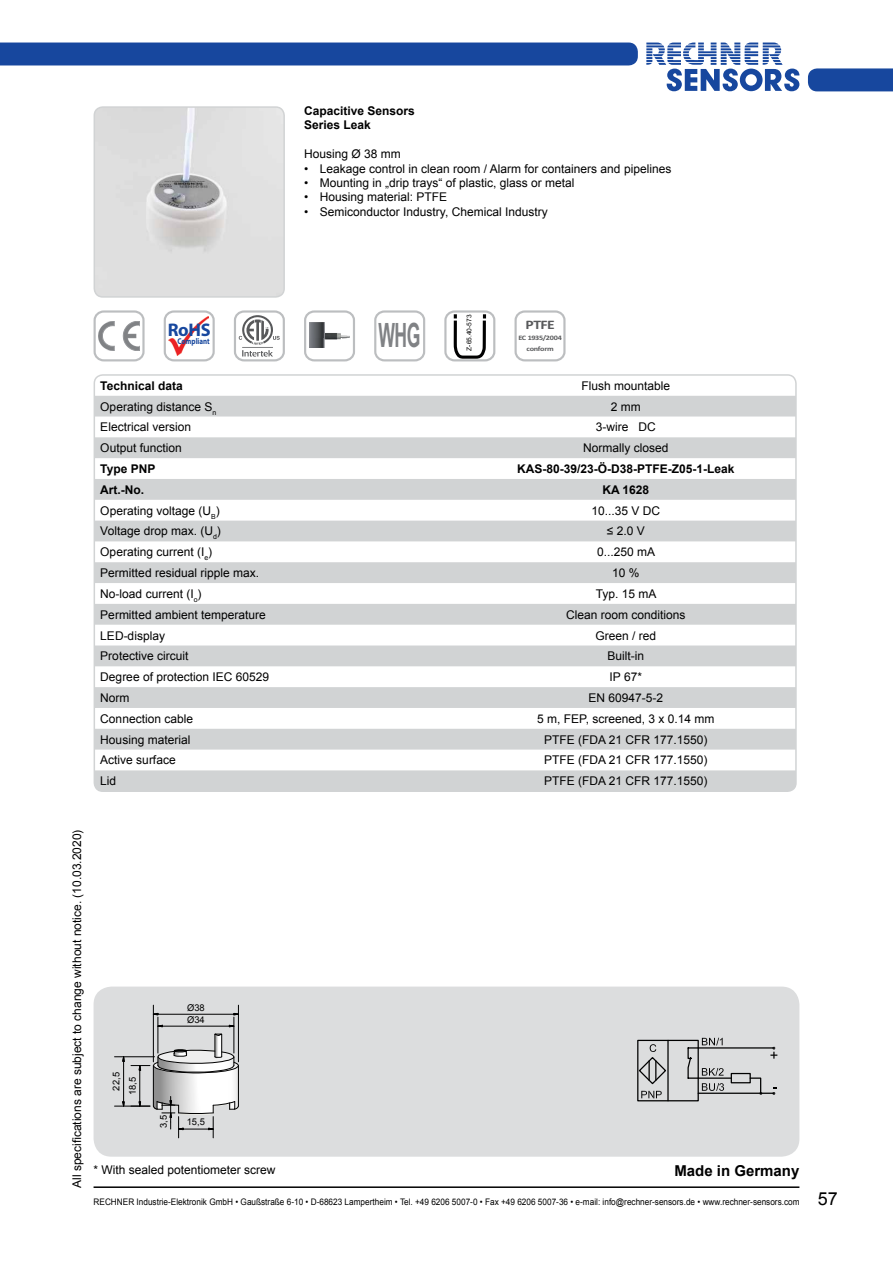
<style>
.page{position:relative;width:893px;height:1263px;background:#fff}
.page>*{position:absolute;margin:0;border:0;box-sizing:border-box;transform-origin:0 0}
.t1{font:700 33.6px "Arial";color:#808285;scale:.52 1}
.t2{font:700 18.3px "Myriad Pro";color:#17479e}
.t3{font:700 15px "Arial";color:#000}
.t4{font:700 13.05px "Calibri";color:#58595b;scale:1.2 1}
.t5{font:12px "Arial";color:#000}
.t6{font:700 12px/14.4px "Arial";color:#000}
.t7{font:9.3px/16.2px "Arial";letter-spacing:-.01em;color:#000;text-align:center}
.t8{font:9px "Arial";color:#000;scale:.91 1}
.t9{font:700 8.4px "Myriad Pro";color:#17479e;scale:.82 1}
.t10{font:700 6.75px/10.9px "Calibri";letter-spacing:-.035em;color:#58595b;text-align:center;scale:1.2 1}
.t11{font:6.6px "Arial";color:#000}
.s1{font-size:18px}
</style>
<div class="page">
<svg style="left:646px;top:43px;width:153px;height:48px"></svg>
<div style="left:808px;top:68px;width:85px;height:23px;background:#17479e"></div>
<hr style="left:94px;top:1186px;width:705px;height:2px;background:#000">
<div style="left:0;top:43px;width:638px;height:22px;background:#17479e"></div>
<div style="left:94px;top:986px;width:705px;height:171px;background:#dcddde;border-radius:18px"></div>
<img style="left:94px;top:109px;width:188px;height:186px">
<div style="left:94px;top:106px;width:191px;height:192px;border:2px solid #d1d3d4;border-radius:9px"></div>
<img style="left:140px;top:1012px;width:98px;height:84px">
<hr style="left:238px;top:1065px;width:1px;height:41px;background:#000">
<hr style="left:153px;top:1065px;width:1px;height:41px;background:#000">
<svg style="left:154px;top:1025px;width:9px;height:2px"></svg>
<svg style="left:229px;top:1024px;width:9px;height:3px"></svg>
<hr style="left:162px;top:1026px;width:67px;height:1px;background:#000">
<hr style="left:234px;top:1017px;width:1px;height:36px;background:#000">
<hr style="left:158px;top:1017px;width:1px;height:36px;background:#000">
<svg style="left:150px;top:1013px;width:9px;height:2px"></svg>
<hr style="left:158px;top:1014px;width:76px;height:1px;background:#000">
<hr style="left:238px;top:1005px;width:1px;height:57px;background:#000">
<hr style="left:153px;top:1005px;width:1px;height:57px;background:#000">
<svg style="left:122px;top:1057px;width:3px;height:5px"></svg>
<svg style="left:122px;top:1101px;width:3px;height:5px"></svg>
<hr style="left:123px;top:1061px;width:1px;height:41px;background:#000">
<hr style="left:115px;top:1106px;width:35px;height:1px;background:#000">
<hr style="left:115px;top:1056px;width:39px;height:1px;background:#000">
<hr style="left:139px;top:1070px;width:1px;height:32px;background:#000">
<svg style="left:131px;top:1033px;width:108px;height:40px"></svg>
<svg style="left:131px;top:1096px;width:108px;height:42px"></svg>
<svg style="left:637px;top:1037px;width:141px;height:65px"></svg>
<div style="left:94px;top:310px;width:51px;height:51px;border:2px solid #bcbec0;border-radius:9px"></div>
<svg style="left:98px;top:321px;width:42px;height:30px"></svg>
<div style="left:164px;top:310px;width:51px;height:51px;border:2px solid #bcbec0;border-radius:9px"></div>
<img style="left:168px;top:316px;width:40px;height:40px">
<div style="left:304px;top:310px;width:51px;height:51px;border:2px solid #bcbec0;border-radius:9px"></div>
<img style="left:309px;top:323px;width:41px;height:24px">
<div style="left:234px;top:310px;width:51px;height:51px;border:2px solid #bcbec0;border-radius:9px"></div>
<svg style="left:239px;top:315px;width:41px;height:42px"></svg>
<div style="left:374px;top:310px;width:51px;height:51px;border:2px solid #bcbec0;border-radius:9px"></div>
<div style="left:444px;top:310px;width:51px;height:51px;border:2px solid #bcbec0;border-radius:9px"></div>
<svg style="left:452px;top:311px;width:36px;height:49px"></svg>
<div style="left:514px;top:310px;width:52px;height:51px;border:2px solid #bcbec0;border-radius:9px"></div>
<svg style="left:94px;top:396px;width:700px;height:395px;fill:#d1d3d4"></svg>
<div style="left:94px;top:374px;width:703px;height:418px;border:2px solid #d1d3d4;border-radius:9px"></div>
<p class="t6" style="left:304px;top:104px;width:112px">Capacitive Sensors<br>Series Leak</p>
<p class="t5" style="left:304px;top:146px;width:98px">Housing Ø 38 mm</p>
<p class="t5" style="left:304px;top:161px;width:369px">• Leakage control in clean room / Alarm for containers and pipelines</p>
<p class="t5" style="left:304px;top:175px;width:272px">• Mounting in „drip trays“ of plastic, glass or metal</p>
<p class="t5" style="left:304px;top:189px;width:145px">• Housing material: PTFE</p>
<p class="t5" style="left:304px;top:204px;width:245px">• Semiconductor Industry, Chemical Industry</p>
<h2 class="t2" style="left:168px;top:318px;width:44px">RoHS</h2>
<h1 class="t1" style="left:378px;top:312px;width:82px">WHG</h1>
<p class="t11" style="left:465px;top:351px;width:38px;rotate:-90deg">Z-65.40-573</p>
<p class="t4" style="left:526px;top:317px;width:26px">PTFE</p>
<p class="t10" style="left:518px;top:332px;width:38px">EC 1935/2004 conform</p>
<p class="t9" style="left:178px;top:335px;width:41px">Compliant</p>
<p class="t6" style="left:100px;top:379px;width:84px">Technical data</p>
<p class="t5" style="left:581px;top:378px;width:90px">Flush mountable</p>
<p class="t5" style="left:100px;top:398px;width:117px">Operating distance S<sub>n</sub></p>
<p class="t5" style="left:611px;top:398px;width:31px">2 mm</p>
<p class="t5" style="left:100px;top:419px;width:92px">Electrical version</p>
<p class="t5" style="left:596px;top:419px;width:61px">3-wire DC</p>
<p class="t5" style="left:100px;top:440px;width:83px">Output function</p>
<p class="t5" style="left:583px;top:440px;width:87px">Normally closed</p>
<p class="t6" style="left:100px;top:462px;width:57px">Type PNP</p>
<p class="t6" style="left:517px;top:462px;width:219px">KAS-80-39/23-Ö-D38-PTFE-Z05-1-Leak</p>
<p class="t6" style="left:100px;top:483px;width:45px">Art.-No.</p>
<p class="t6" style="left:602px;top:483px;width:48px">KA 1628</p>
<p class="t5" style="left:100px;top:502px;width:121px">Operating voltage (U<sub>B</sub>)</p>
<p class="t5" style="left:591px;top:502px;width:70px">10...35 V DC</p>
<p class="t5" style="left:100px;top:523px;width:122px">Voltage drop max. (U<sub>d</sub>)</p>
<p class="t5" style="left:607px;top:523px;width:39px">≤ 2.0 V</p>
<p class="t5" style="left:100px;top:544px;width:113px">Operating current (I<sub>e</sub>)</p>
<p class="t5" style="left:597px;top:544px;width:60px">0...250 mA</p>
<p class="t5" style="left:100px;top:565px;width:160px">Permitted residual ripple max.</p>
<p class="t5" style="left:612px;top:565px;width:29px">10 %</p>
<p class="t5" style="left:100px;top:586px;width:103px">No-load current (I<sub>o</sub>)</p>
<p class="t5" style="left:596px;top:586px;width:62px">Typ. 15 mA</p>
<p class="t5" style="left:100px;top:607px;width:167px">Permitted ambient temperature</p>
<p class="t5" style="left:566px;top:607px;width:121px">Clean room conditions</p>
<p class="t5" style="left:100px;top:627px;width:66px">LED-display</p>
<p class="t5" style="left:595px;top:627px;width:62px">Green / red</p>
<p class="t5" style="left:100px;top:648px;width:90px">Protective circuit</p>
<p class="t5" style="left:607px;top:648px;width:38px">Built-in</p>
<p class="t5" style="left:100px;top:669px;width:170px">Degree of protection IEC 60529</p>
<p class="t5" style="left:610px;top:669px;width:34px">IP 67*</p>
<p class="t5" style="left:100px;top:690px;width:31px">Norm</p>
<p class="t5" style="left:588px;top:690px;width:76px">EN 60947-5-2</p>
<p class="t5" style="left:100px;top:711px;width:94px">Connection cable</p>
<p class="t5" style="left:537px;top:711px;width:179px">5 m, FEP, screened, 3 x 0.14 mm</p>
<p class="t5" style="left:100px;top:731px;width:92px">Housing material</p>
<p class="t5" style="left:544px;top:731px;width:165px">PTFE (FDA 21 CFR 177.1550)</p>
<p class="t5" style="left:100px;top:752px;width:77px">Active surface</p>
<p class="t5" style="left:544px;top:752px;width:165px">PTFE (FDA 21 CFR 177.1550)</p>
<p class="t5" style="left:100px;top:773px;width:18px">Lid</p>
<p class="t5" style="left:544px;top:773px;width:165px">PTFE (FDA 21 CFR 177.1550)</p>
<p class="t5" style="left:69px;top:1188px;width:360px;rotate:-90deg">All specifications are subject to change without notice. (10.03.2020)</p>
<p class="t7" style="left:187px;top:1000px;width:19px">Ø38</p>
<p class="t7" style="left:108px;top:1095px;width:24px;rotate:-90deg">22,5<br>18 5,</p>
<p class="t7" style="left:187px;top:1012px;width:19px">Ø34</p>
<p class="t7" style="left:155px;top:1128px;width:15px;rotate:-90deg">3 5,</p>
<p class="t7" style="left:187px;top:1114px;width:20px">15,5</p>
<p class="t5" style="left:94px;top:1162px;width:184px">* With sealed potentiometer screw</p>
<p class="t3" style="left:674px;top:1161px;width:127px">Made in Germany</p>
<p class="t8" style="left:94px;top:1196px;width:819px">RECHNER Industrie-Elektronik GmbH • Gaußstraße 6-10 • D-68623 Lampertheim • Tel. +49 6206 5007-0 • Fax +49 6206 5007-36 • e-mail: info@rechner-sensors.de • www.rechner-sensors.com <span class="s1">57</span></p>
</div>
